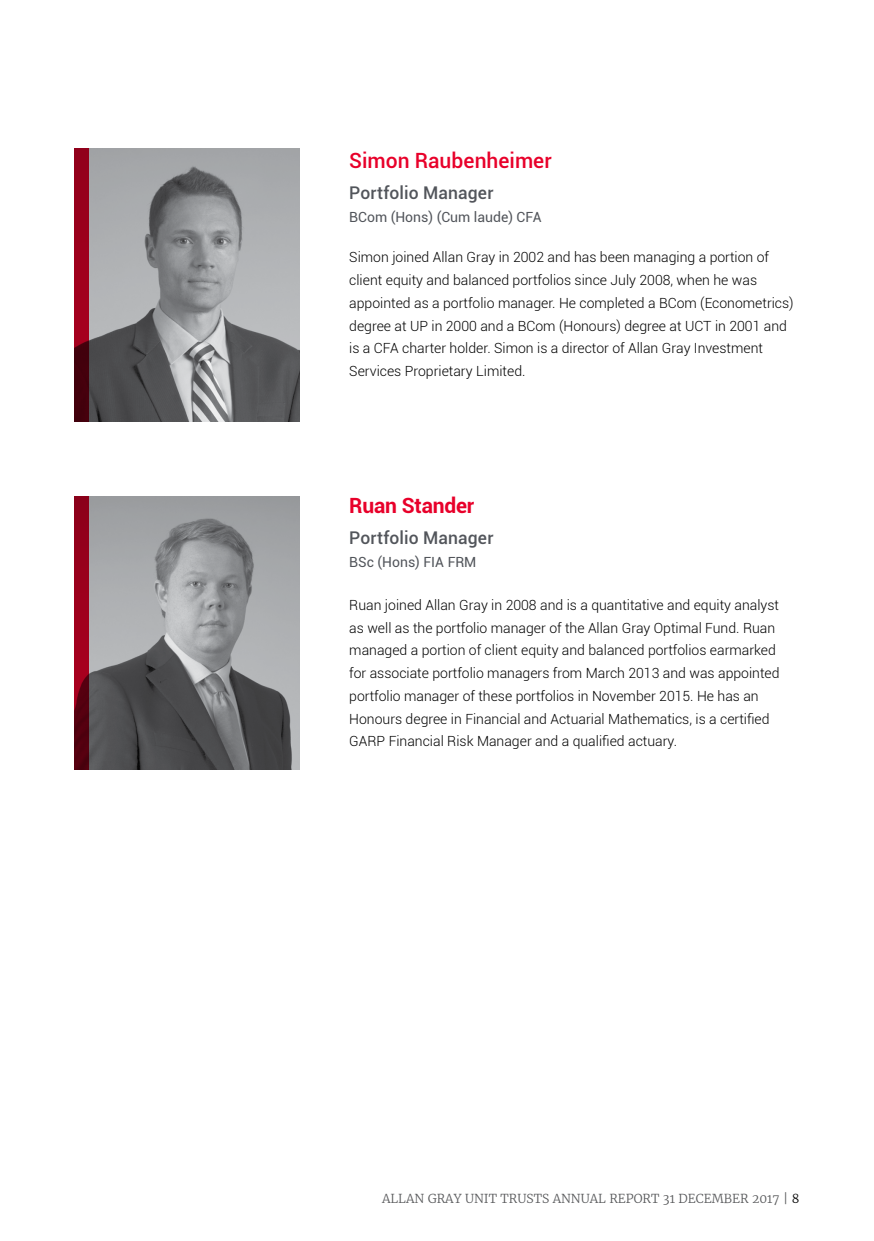
<style>
.page{position:relative;width:874px;height:1241px;background:#fff}
.page>*{position:absolute;margin:0;border:0;box-sizing:border-box;transform-origin:0 0}
.t1{font:500 21px "Roboto";color:#e8002a}
.t2{font:700 21px "Roboto";letter-spacing:-.01em;color:#e8002a}
.t3{font:500 17.5px "Roboto";letter-spacing:.005em;color:#52555b}
.t4{font:300 14px/22.8px "Roboto";color:#000}
.t5{font:14px "Roboto";color:#52555b}
.t6{font:300 12.25px "Merriweather";color:#58595b}
.s1{color:#000}
</style>
<div class="page">
<img style="left:89px;top:149px;width:210px;height:273px">
<svg style="left:74px;top:149px;width:15px;height:273px;background:#820017"></svg>
<img style="left:89px;top:496px;width:210px;height:273px">
<svg style="left:74px;top:496px;width:15px;height:273px;background:#850018"></svg>
<h1 class="t1" style="left:349px;top:145px;width:204px">Simon Raubenheimer</h1>
<p class="t3" style="left:349px;top:181px;width:146px">Portfolio Manager</p>
<p class="t5" style="left:349px;top:207px;width:194px">BCom (Hons) (Cum laude) CFA</p>
<p class="t4" style="left:349px;top:245px;width:446px">Simon joined Allan Gray in 2002 and has been managing a portion of client equity and balanced portfolios since July 2008, when he was appointed as a portfolio manager. He completed a BCom (Econometrics) degree at UP in 2000 and a BCom (Honours) degree at UCT in 2001 and is a CFA charter holder. Simon is a director of Allan Gray Investment Services Proprietary Limited.</p>
<h1 class="t2" style="left:349px;top:490px;width:126px">Ruan Stander</h1>
<p class="t3" style="left:349px;top:525px;width:146px">Portfolio Manager</p>
<p class="t5" style="left:349px;top:552px;width:129px">BSc (Hons) FIA FRM</p>
<p class="t4" style="left:349px;top:593px;width:431px">Ruan joined Allan Gray in 2008 and is a quantitative and equity analyst as well as the portfolio manager of the Allan Gray Optimal Fund. Ruan managed a portion of client equity and balanced portfolios earmarked for associate portfolio managers from March 2013 and was appointed portfolio manager of these portfolios in November 2015. He has an Honours degree in Financial and Actuarial Mathematics, is a certified GARP Financial Risk Manager and a qualified actuary.</p>
<p class="t6" style="left:382px;top:1190px;width:418px">ALLAN GRAY UNIT TRUSTS ANNUAL REPORT 31 DECEMBER 2017 | <span class="s1">8</span></p>
</div>
